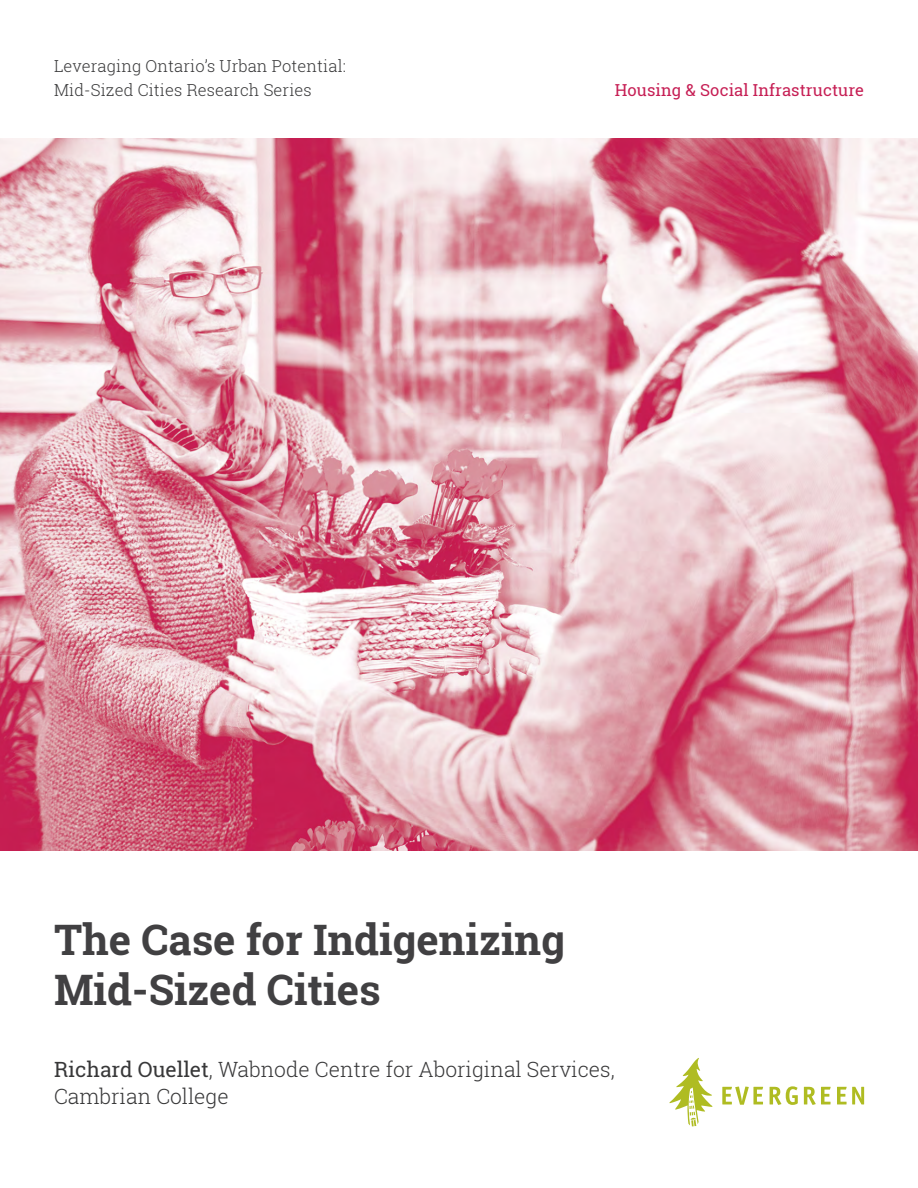
<style>
.page{position:relative;width:918px;height:1188px;background:#fff}
.page>*{position:absolute;margin:0;border:0;box-sizing:border-box;transform-origin:0 0}
.t1{font:700 42px/50.4px "Roboto Slab";color:#414042}
.t2{font:300 21px/27px "Roboto Slab";color:#383839}
.t3{font:300 16.5px/24px "Roboto Slab";letter-spacing:.005em;color:#383839}
.t4{font:16.5px "Roboto Slab";letter-spacing:.005em;color:#c61e54}
.s1{font-weight:400}
</style>
<div class="page">
<svg style="left:669px;top:1058px;width:44px;height:68px"></svg>
<svg style="left:722px;top:1087px;width:41px;height:18px"></svg>
<svg style="left:770px;top:1086px;width:28px;height:19px"></svg>
<svg style="left:804px;top:1087px;width:27px;height:18px"></svg>
<svg style="left:837px;top:1087px;width:27px;height:17px"></svg>
<img style="left:0;top:138px;width:918px;height:712px">
<p class="t3" style="left:54px;top:54px;width:293px">Leveraging Ontario’s Urban Potential:<br>Mid-Sized Cities Research Series</p>
<p class="t4" style="left:615px;top:79px;width:251px">Housing &amp; Social Infrastructure</p>
<h1 class="t1" style="left:54px;top:914px;width:513px">The Case for Indigenizing<br>Mid-Sized Cities</h1>
<p class="t2" style="left:54px;top:1055px;width:562px"><span class="s1">Richard Ouellet</span>, Wabnode Centre for Aboriginal Services,<br>Cambrian College</p>
</div>
